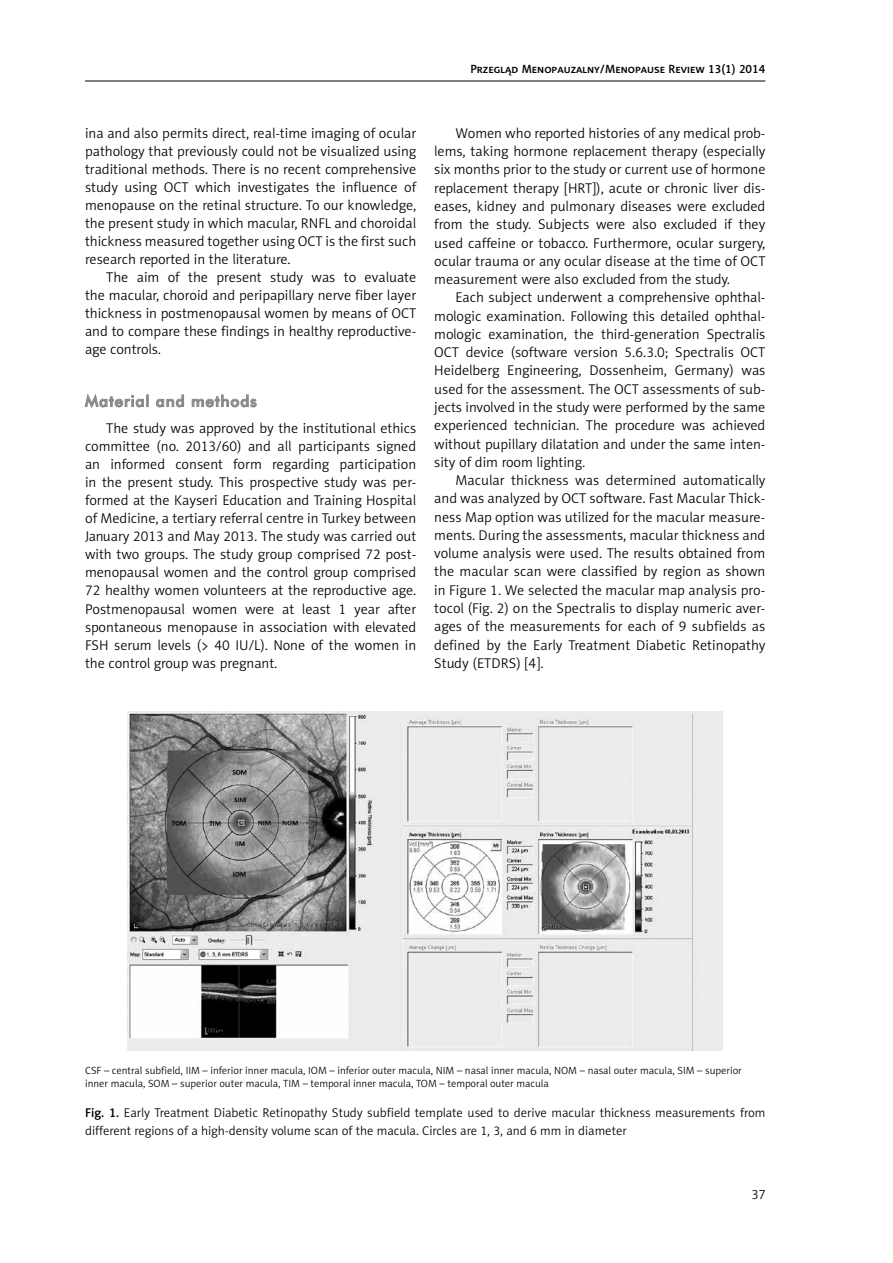
<style>
.page{position:relative;width:893px;height:1263px;background:#fff}
.page>*{position:absolute;margin:0;border:0;box-sizing:border-box;transform-origin:0 0}
.t1{font:15px "Futura Md PL";letter-spacing:.06em;color:#878787}
.t2{font:14.25px/18.3px "Naomi Sans EFN Light";color:#000;text-align:justify}
.t3{font:13.5px "Naomi Sans EFNTT Light";color:#000}
.t4{font:12.75px/18px "Naomi Sans EFN Light";color:#000}
.t5{font:12px "Naomi Sans EFN Medium";color:#000}
.t6{font:10.5px/12.6px "Naomi Sans EFN Light";color:#000}
.s1{font-family:"Naomi Sans EFN Medium"}
</style>
<div class="page">
<hr style="left:85px;top:81px;width:680px;height:1px;background:#000">
<svg style="left:84px;top:394px;width:65px;height:14px"></svg>
<svg style="left:156px;top:394px;width:28px;height:14px"></svg>
<svg style="left:191px;top:394px;width:66px;height:14px"></svg>
<img style="left:128px;top:712px;width:595px;height:338px">
<p class="t5" style="left:470px;top:61px;width:296px">Przegląd Menopauzalny/Menopause Review 13(1) 2014</p>
<p class="t2" style="left:85px;top:124px;width:333px">ina and also permits direct, real-time imaging of ocular pathology that previously could not be visualized using traditional methods. There is no recent comprehensive study using OCT which investigates the influence of menopause on the retinal structure. To our knowledge, the present study in which macular, RNFL and choroidal thickness measured together using OCT is the first such research reported in the literature.</p>
<p class="t2" style="left:85px;top:268px;width:333px;text-indent:21px">The aim of the present study was to evaluate the macular, choroid and peripapillary nerve fiber layer thickness in postmenopausal women by means of OCT and to compare these findings in healthy reproductive&shy;age controls.</p>
<p class="t1" style="left:85px;top:392px;width:173px">Material and methods</p>
<p class="t2" style="left:85px;top:419px;width:333px;text-indent:21px">The study was approved by the institutional ethics committee (no. 2013/60) and all participants signed an informed consent form regarding participation in the present study. This prospective study was per&shy;formed at the Kayseri Education and Training Hospital of Medicine, a tertiary referral centre in Turkey between January 2013 and May 2013. The study was carried out with two groups. The study group comprised 72 post&shy;menopausal women and the control group comprised 72 healthy women volunteers at the reproductive age.<br>Postmenopausal women were at least 1 year after spontaneous menopause in association with elevated FSH serum levels (&gt; 40 IU/L). None of the women in the control group was pregnant.</p>
<p class="t2" style="left:434px;top:124px;width:333px;text-indent:21px">Women who reported histories of any medical prob&shy;lems, taking hormone replacement therapy (especially six months prior to the study or current use of hormone replacement therapy [HRT]), acute or chronic liver dis&shy;eases, kidney and pulmonary diseases were excluded from the study. Subjects were also excluded if they used caffeine or tobacco. Furthermore, ocular surgery, ocular trauma or any ocular disease at the time of OCT measurement were also excluded from the study.</p>
<p class="t2" style="left:434px;top:288px;width:333px;text-indent:21px">Each subject underwent a comprehensive ophthal&shy;mologic examination. Following this detailed ophthal&shy;mologic examination, the third-generation Spectralis OCT device (software version 5.6.3.0; Spectralis OCT Heidelberg Engineering, Dossenheim, Germany) was used for the assessment. The OCT assessments of sub&shy;jects involved in the study were performed by the same experienced technician. The procedure was achieved without pupillary dilatation and under the same inten&shy;sity of dim room lighting.</p>
<p class="t2" style="left:434px;top:471px;width:333px;text-indent:21px">Macular thickness was determined automatically and was analyzed by OCT software. Fast Macular Thick&shy;ness Map option was utilized for the macular measure&shy;ments. During the assessments, macular thickness and volume analysis were used. The results obtained from the macular scan were classified by region as shown in Figure 1. We selected the macular map analysis pro&shy;tocol (Fig. 2) on the Spectralis to display numeric aver&shy;ages of the measurements for each of 9 subfields as defined by the Early Treatment Diabetic Retinopathy Study (ETDRS) [4].</p>
<p class="t6" style="left:85px;top:1064px;width:658px">CSF – central subfield, IIM – inferior inner macula, IOM – inferior outer macula, NIM – nasal inner macula, NOM – nasal outer macula, SIM – superior inner macula, SOM – superior outer macula, TIM – temporal inner macula, TOM – temporal outer macula</p>
<p class="t4" style="left:85px;top:1104px;width:682px"><span class="s1">Fig. 1.</span> Early Treatment Diabetic Retinopathy Study subfield template used to derive macular thickness measurements from different regions of a high-density volume scan of the macula. Circles are 1, 3, and 6 mm in diameter</p>
<p class="t3" style="left:752px;top:1187px;width:15px">37</p>
</div>
